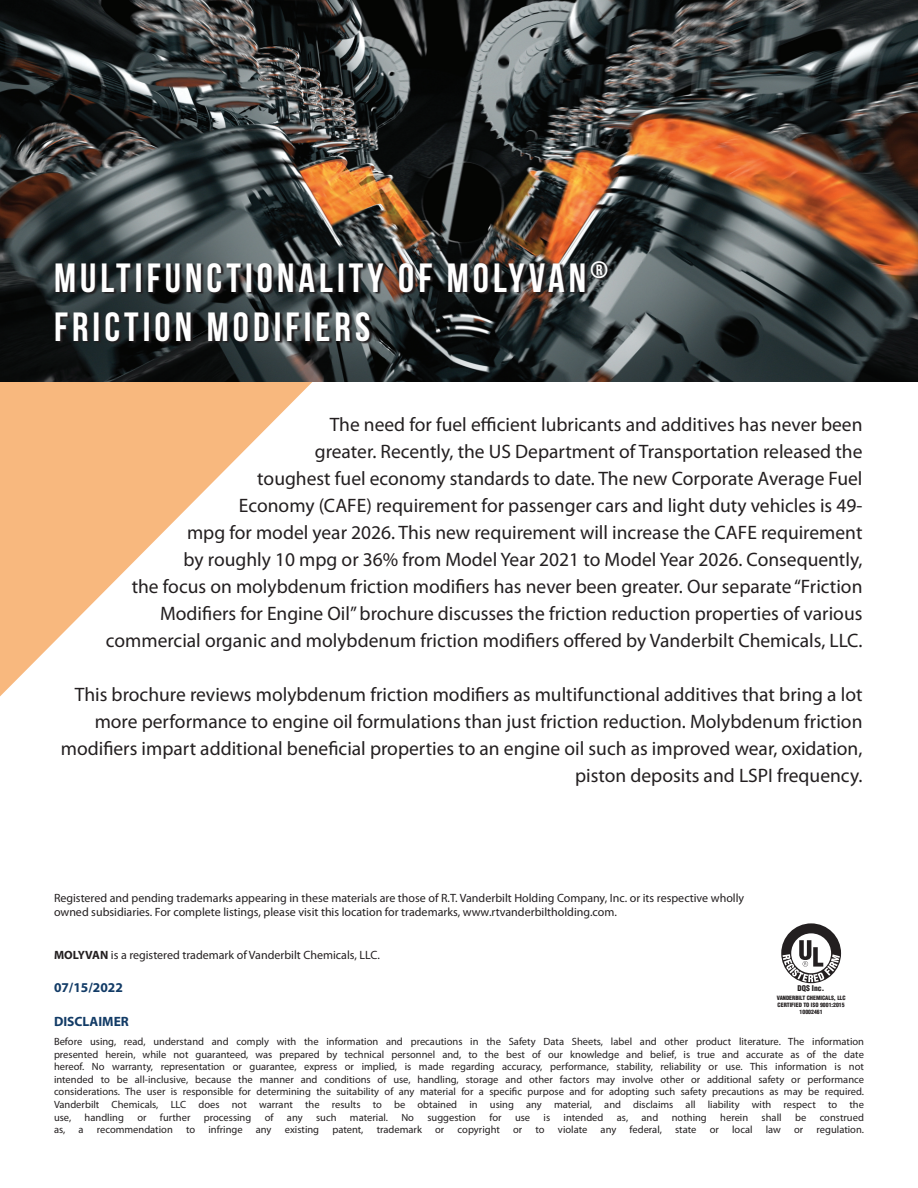
<style>
.page{position:relative;width:918px;height:1188px;background:#fff}
.page>*{position:absolute;margin:0;border:0;box-sizing:border-box;transform-origin:0 0}
.t1{font:700 40.8px/48.9px "Bebas Neue";letter-spacing:.1em;color:#fff}
.t2{font:19.5px/27px "Myriad Pro";color:#231f20;text-align:right}
.t3{font:700 13.5px "Myriad Pro";color:#123b66}
.t4{font:12px/14.4px "Myriad Pro";color:#231f20}
.t5{font:10.5px/12.6px "Myriad Pro";color:#231f20;text-align:justify}
.t6{font:900 condensed 7.65px "Helvetica";color:#231f20}
.t7{font:900 condensed 5.7px/6.9px "Helvetica";color:#231f20;text-align:center}
.s1{font-weight:700}
</style>
<div class="page">
<svg style="left:781px;top:923px;width:60px;height:60px"></svg>
<svg style="left:0;top:382px;width:312px;height:314px;fill:#f8b87e"></svg>
<img style="left:0;top:0;width:918px;height:382px">
<svg style="left:57px;top:262px;width:553px;height:82px;background:#2e3233"></svg>
<h1 class="t1" style="left:54px;top:253px;width:555px">MULTIFUNCTIONALITY OF MOLYVAN<sup>®<br></sup>FRICTION MODIFIERS</h1>
<p class="t2" style="left:106px;top:411px;width:758px">The need for fuel efficient lubricants and additives has never been<br>greater. Recently, the US Department of Transportation released the<br>toughest fuel economy standards to date. The new Corporate Average Fuel<br>Economy (CAFE) requirement for passenger cars and light duty vehicles is 49-<br>mpg for model year 2026. This new requirement will increase the CAFE requirement<br>by roughly 10 mpg or 36% from Model Year 2021 to Model Year 2026. Consequently,<br>the focus on molybdenum friction modifiers has never been greater. Our separate “Friction Modifiers for Engine Oil” brochure discusses the friction reduction properties of various commercial organic and molybdenum friction modifiers offered by Vanderbilt Chemicals, LLC.</p>
<p class="t2" style="left:61px;top:681px;width:803px">This brochure reviews molybdenum friction modifiers as multifunctional additives that bring a lot more performance to engine oil formulations than just friction reduction. Molybdenum friction modifiers impart additional beneficial properties to an engine oil such as improved wear, oxidation, piston deposits and LSPI frequency.</p>
<p class="t4" style="left:54px;top:890px;width:692px">Registered and pending trademarks appearing in these materials are those of R.T. Vanderbilt Holding Company, Inc. or its respective wholly owned subsidiaries. For complete listings, please visit this location for trademarks, www.rtvanderbiltholding.com.</p>
<p class="t4" style="left:54px;top:948px;width:327px"><span class="s1">MOLYVAN</span> is a registered trademark of Vanderbilt Chemicals, LLC.</p>
<p class="t3" style="left:54px;top:978px;width:70px">07/15/2022</p>
<p class="t6" style="left:798px;top:983px;width:28px">DQS Inc.</p>
<p class="t7" style="left:777px;top:994px;width:70px">VANDERBILT CHEMICALS, LLC<br>CERTIFIED TO ISO 9001:2015<br>10002461</p>
<p class="t3" style="left:54px;top:1013px;width:76px">DISCLAIMER</p>
<p class="t5" style="left:54px;top:1035px;width:812px">Before using, read, understand and comply with the information and precautions in the Safety Data Sheets, label and other product literature. The information presented herein, while not guaranteed, was prepared by technical personnel and, to the best of our knowledge and belief, is true and accurate as of the date hereof. No warranty, representation or guarantee, express or implied, is made regarding accuracy, performance, stability, reliability or use. This information is not intended to be all-inclusive, because the manner and conditions of use, handling, storage and other factors may involve other or additional safety or performance considerations. The user is responsible for determining the suitability of any material for a specific purpose and for adopting such safety precautions as may be required.<br>Vanderbilt Chemicals, LLC does not warrant the results to be obtained in using any material, and disclaims all liability with respect to the use,</p>
<p class="t5" style="left:85px;top:1111px;width:41px">handling</p>
<p class="t5" style="left:137px;top:1111px;width:11px">or</p>
<p class="t5" style="left:160px;top:1111px;width:32px">further</p>
<p class="t5" style="left:204px;top:1111px;width:49px">processing</p>
<p class="t5" style="left:265px;top:1111px;width:10px">of</p>
<p class="t5" style="left:287px;top:1111px;width:17px">any</p>
<p class="t5" style="left:316px;top:1111px;width:22px">such</p>
<p class="t5" style="left:350px;top:1111px;width:39px">material.</p>
<p class="t5" style="left:401px;top:1111px;width:14px">No</p>
<p class="t5" style="left:427px;top:1111px;width:50px">suggestion</p>
<p class="t5" style="left:489px;top:1111px;width:14px">for</p>
<p class="t5" style="left:515px;top:1111px;width:17px">use</p>
<p class="t5" style="left:544px;top:1111px;width:8px">is</p>
<p class="t5" style="left:564px;top:1111px;width:41px">intended</p>
<p class="t5" style="left:617px;top:1111px;width:13px">as,</p>
<p class="t5" style="left:642px;top:1111px;width:18px">and</p>
<p class="t5" style="left:672px;top:1111px;width:37px">nothing</p>
<p class="t5" style="left:720px;top:1111px;width:29px">herein</p>
<p class="t5" style="left:762px;top:1111px;width:22px">shall</p>
<p class="t5" style="left:795px;top:1111px;width:13px">be</p>
<p class="t5" style="left:820px;top:1111px;width:46px">construed</p>
<p class="t5" style="left:54px;top:1123px;width:13px">as,</p>
<p class="t5" style="left:78px;top:1123px;width:7px">a</p>
<p class="t5" style="left:97px;top:1123px;width:78px">recommendation</p>
<p class="t5" style="left:186px;top:1123px;width:11px">to</p>
<p class="t5" style="left:208px;top:1123px;width:36px">infringe</p>
<p class="t5" style="left:256px;top:1123px;width:17px">any</p>
<p class="t5" style="left:285px;top:1123px;width:36px">existing</p>
<p class="t5" style="left:332px;top:1123px;width:33px">patent,</p>
<p class="t5" style="left:377px;top:1123px;width:47px">trademark</p>
<p class="t5" style="left:435px;top:1123px;width:11px">or</p>
<p class="t5" style="left:458px;top:1123px;width:44px">copyright</p>
<p class="t5" style="left:513px;top:1123px;width:11px">or</p>
<p class="t5" style="left:536px;top:1123px;width:11px">to</p>
<p class="t5" style="left:558px;top:1123px;width:31px">violate</p>
<p class="t5" style="left:601px;top:1123px;width:17px">any</p>
<p class="t5" style="left:630px;top:1123px;width:34px">federal,</p>
<p class="t5" style="left:675px;top:1123px;width:23px">state</p>
<p class="t5" style="left:710px;top:1123px;width:11px">or</p>
<p class="t5" style="left:732px;top:1123px;width:22px">local</p>
<p class="t5" style="left:766px;top:1123px;width:17px">law</p>
<p class="t5" style="left:794px;top:1123px;width:11px">or</p>
<p class="t5" style="left:817px;top:1123px;width:49px">regulation.</p>
</div>
